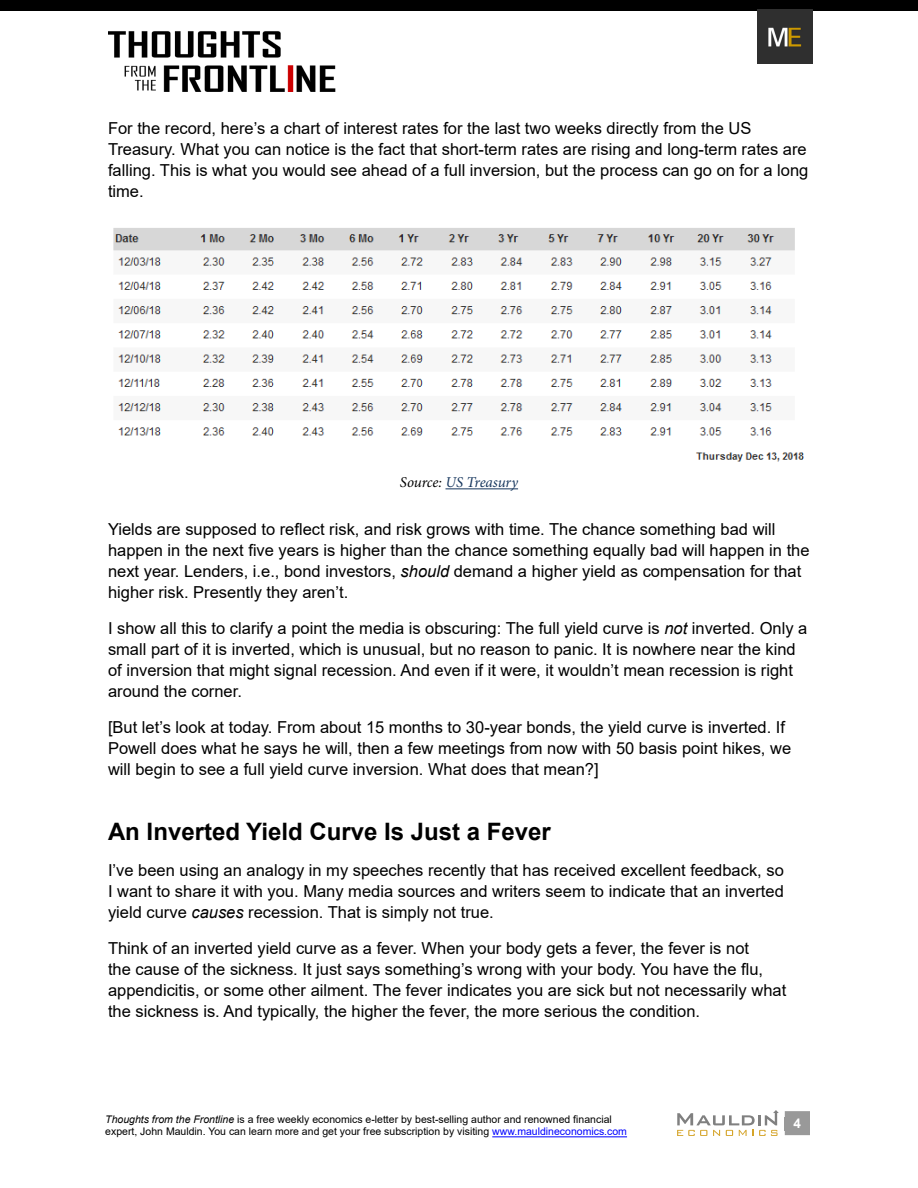
<style>
.page{position:relative;width:918px;height:1188px;background:#fff}
.page>*{position:absolute;margin:0;border:0;box-sizing:border-box;transform-origin:0 0}
.t1{font:700 24px "Arial";color:#000}
.t2{font:16.5px/21px "Arial";color:#000}
.t3{font:italic 15px "Minion Pro";letter-spacing:-.01em;color:#16365d}
.t4{font:700 13.5px "Arial";color:#fff}
.t5{font:10.5px/12.6px "Arial";color:#000}
.s1{color:#000}
.s2{font-style:italic}
.s3{color:#00f}
</style>
<div class="page">
<div style="left:785px;top:1111px;width:25px;height:24px;background:#999"></div>
<hr style="left:492px;top:1136px;width:135px;height:1px;background:#00f">
<img style="left:108px;top:31px;width:228px;height:61px">
<div style="left:0;top:0;width:918px;height:11px;background:#000"></div>
<img style="left:758px;top:9px;width:55px;height:55px">
<svg style="left:677px;top:1110px;width:102px;height:26px"></svg>
<hr style="left:446px;top:488px;width:72px;height:1px;background:#16365d">
<img style="left:114px;top:228px;width:690px;height:234px">
<p class="t2" style="left:108px;top:118px;width:702px">For the record, here’s a chart of interest rates for the last two weeks directly from the US Treasury. What you can notice is the fact that short-term rates are rising and long-term rates are falling. This is what you would see ahead of a full inversion, but the process can go on for a long time.</p>
<p class="t3" style="left:400px;top:472px;width:120px"><span class="s1">Source:</span> US Treasury</p>
<p class="t2" style="left:108px;top:519px;width:703px">Yields are supposed to reflect risk, and risk grows with time. The chance something bad will happen in the next five years is higher than the chance something equally bad will happen in the next year. Lenders, i.e., bond investors, <span class="s2">should</span> demand a higher yield as compensation for that higher risk. Presently they aren’t.</p>
<p class="t2" style="left:108px;top:618px;width:701px">I show all this to clarify a point the media is obscuring: The full yield curve is <span class="s2">not</span> inverted. Only a small part of it is inverted, which is unusual, but no reason to panic. It is nowhere near the kind of inversion that might signal recession. And even if it were, it wouldn’t mean recession is right around the corner.</p>
<p class="t2" style="left:108px;top:717px;width:685px">[But let’s look at today. From about 15 months to 30-year bonds, the yield curve is inverted. If<br>Powell does what he says he will, then a few meetings from now with 50 basis point hikes, we will begin to see a full yield curve inversion. What does that mean?]</p>
<h1 class="t1" style="left:108px;top:815px;width:444px">An Inverted Yield Curve Is Just a Fever</h1>
<p class="t2" style="left:108px;top:859px;width:677px;text-align:justify">I’ve been using an analogy in my speeches recently that has received excellent feedback, so I want to share it with you. Many media sources and writers seem to indicate that an inverted yield curve <span class="s2">causes</span> recession. That is simply not true.</p>
<p class="t2" style="left:108px;top:937px;width:680px">Think of an inverted yield curve as a fever. When your body gets a fever, the fever is not<br>the cause of the sickness. It just says something’s wrong with your body. You have the flu, appendicitis, or some other ailment. The fever indicates you are sick but not necessarily what the sickness is. And typically, the higher the fever, the more serious the condition.</p>
<p class="t5" style="left:105px;top:1113px;width:523px"><span class="s2">Thoughts from the Frontline</span> is a free weekly economics e-letter by best-selling author and renowned financial expert, John Mauldin. You can learn more and get your free subscription by visiting <span class="s3">www.mauldineconomics.com</span></p>
<p class="t4" style="left:794px;top:1113px;width:9px">4</p>
</div>
